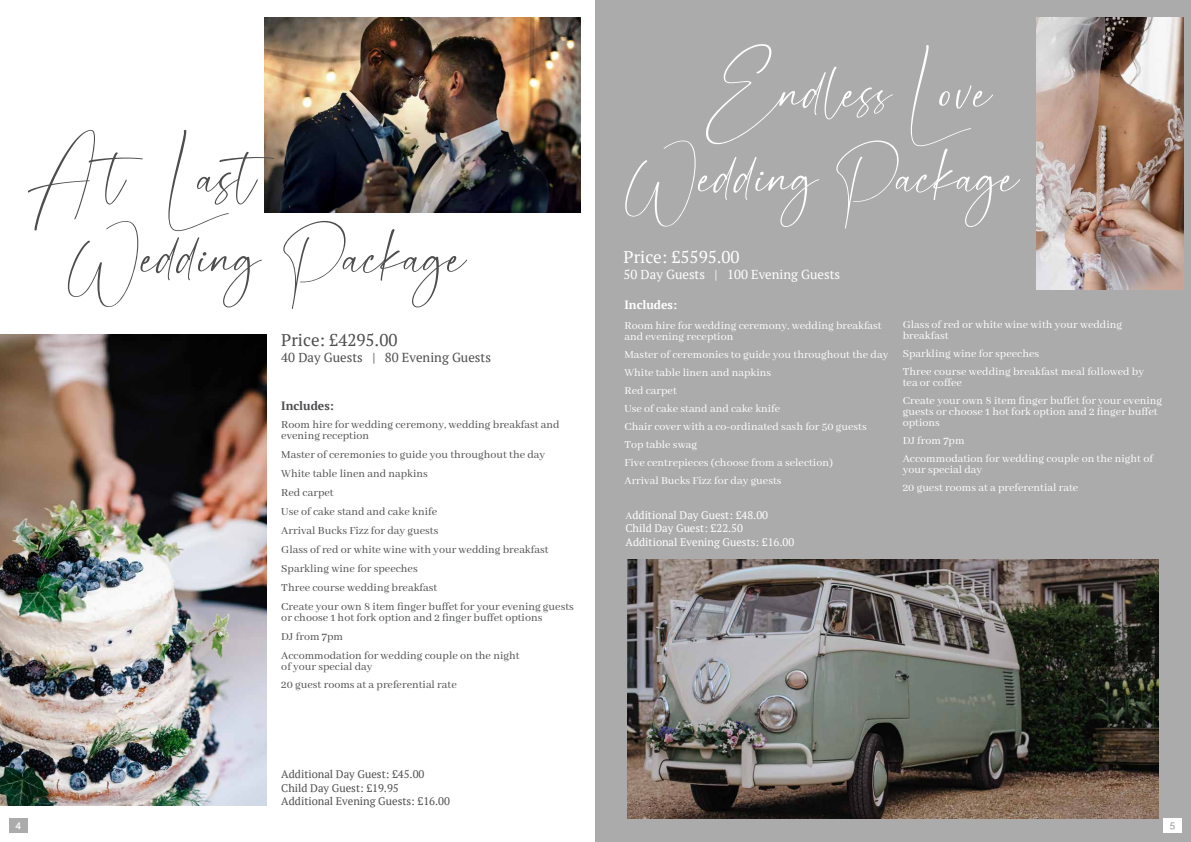
<style>
.page{position:relative;width:1191px;height:842px;background:#fff}
.page>*{position:absolute;margin:0;border:0;box-sizing:border-box;transform-origin:0 0}
.t1{font:71.7px "Gamaleon";color:#fff}
.t2{font:71.7px "Gamaleon";color:#4c4d4f}
.t3{font:17px "PT Serif";color:#4c4d4f}
.t4{font:17px "PT Serif";color:#fff}
.t5{font:13px "PT Serif";color:#fff}
.t6{font:13px "PT Serif";color:#4c4d4f}
.t7{font:12px/18px "Abhaya Libre";color:#fff}
.t8{font:12px/19px "Abhaya Libre";color:#4c4d4f}
.t9{font:700 12px "PT Serif";color:#4c4d4f}
.t10{font:700 12px "PT Serif";color:#fff}
.t11{font:11px/13.5px "PT Serif";color:#4c4d4f}
.t12{font:11px/13.5px "PT Serif";color:#fff}
.t13{font:600 10px "Raleway";color:#fff}
.t14{font:600 10px "Raleway";color:#acabac}
.s1{font-size:71px}
.s2{font-size:62px}
.s3{font-family:"Abhaya Libre";font-size:11.5px}
</style>
<div class="page">
<div style="left:9px;top:818px;width:19px;height:15px;background:#acabac"></div>
<div style="left:595px;top:0;width:596px;height:842px;background:#acabac"></div>
<div style="left:1163px;top:818px;width:19px;height:15px;background:#fff"></div>
<img style="left:0;top:334px;width:266px;height:471px">
<img style="left:265px;top:18px;width:315px;height:195px">
<img style="left:627px;top:560px;width:532px;height:258px">
<img style="left:1036px;top:18px;width:147px;height:271px">
<h1 class="t1" style="left:706px;top:35px;width:288px">Endless Love</h1>
<h1 class="t2" style="left:28px;top:120px;width:231px"><span class="s1">A t</span> Last</h1>
<h1 class="t1" style="left:625px;top:120px;width:396px"><span class="s2">W</span>edding <span class="s2">P</span>ackage</h1>
<h1 class="t2" style="left:67px;top:200px;width:400px"><span class="s2">W</span>edding <span class="s2">P</span>ackage</h1>
<h2 class="t4" style="left:623px;top:246px;width:118px">Price: £5595.00</h2>
<p class="t5" style="left:623px;top:266px;width:218px">50 Day Guests | 100 Evening Guests</p>
<p class="t10" style="left:624px;top:297px;width:54px">Includes:</p>
<p class="t7" style="left:624px;top:320px;width:259px;line-height:11px">Room hire for wedding ceremony, wedding breakfast and evening reception</p>
<p class="t7" style="left:624px;top:346px;width:265px">Master of ceremonies to guide you throughout the day White table linen and napkins<br>Red carpet<br>Use of cake stand and cake knife<br>Chair cover with a co-ordinated sash for 50 guests Top table swag<br>Five centrepieces (choose from a selection)<br>Arrival Bucks Fizz for day guests</p>
<p class="t7" style="left:902px;top:319px;width:221px;line-height:11px">Glass of red or white wine with your wedding breakfast</p>
<p class="t7" style="left:902px;top:344px;width:243px">Sparkling wine for speeches<br>Three course wedding breakfast meal followed by</p>
<p class="t7" style="left:902px;top:373px;width:261px">tea or coffee<br>Create your own 8 item finger buffet for your evening</p>
<p class="t7" style="left:902px;top:406px;width:256px;line-height:11px">guests or choose 1 hot fork option and 2 finger buffet options</p>
<p class="t7" style="left:902px;top:431px;width:252px">DJ from 7pm<br>Accommodation for wedding couple on the night of</p>
<p class="t7" style="left:902px;top:460px;width:177px">your special day<br>20 guest rooms at a preferential rate</p>
<h2 class="t3" style="left:281px;top:329px;width:118px">Price: £4295.00</h2>
<p class="t6" style="left:281px;top:349px;width:211px">40 Day Guests | 80 Evening Guests</p>
<p class="t9" style="left:281px;top:398px;width:54px">Includes:</p>
<p class="t8" style="left:281px;top:419px;width:280px;line-height:11px">Room hire for wedding ceremony, wedding breakfast and evening reception</p>
<p class="t8" style="left:281px;top:445px;width:294px">Master of ceremonies to guide you throughout the day White table linen and napkins<br>Red carpet<br>Use of cake stand and cake knife<br>Arrival Bucks Fizz for day guests<br>Glass of red or white wine with your wedding breakfast Sparkling wine for speeches<br>Three course wedding breakfast<br>Create your own 8 item finger buffet for your evening guests</p>
<p class="t8" style="left:281px;top:608px;width:262px">or choose 1 hot fork option and 2 finger buffet options<br>DJ from 7pm<br>Accommodation for wedding couple on the night</p>
<p class="t8" style="left:281px;top:658px;width:177px;line-height:18px">of your special day<br>20 guest rooms at a preferential rate</p>
<p class="t12" style="left:625px;top:508px;width:170px"><span class="s3">A</span>dditional Day Guest: £48.00<br>Child Day Guest: £22.50<br>Additional Evening Guests: £16.00</p>
<p class="t11" style="left:281px;top:768px;width:170px">Additional Day Guest: £45.00<br>Child Day Guest: £19.95<br>Additional Evening Guests: £16.00</p>
<p class="t13" style="left:16px;top:819px;width:7px">4</p>
<p class="t14" style="left:1169px;top:819px;width:7px">5</p>
</div>
